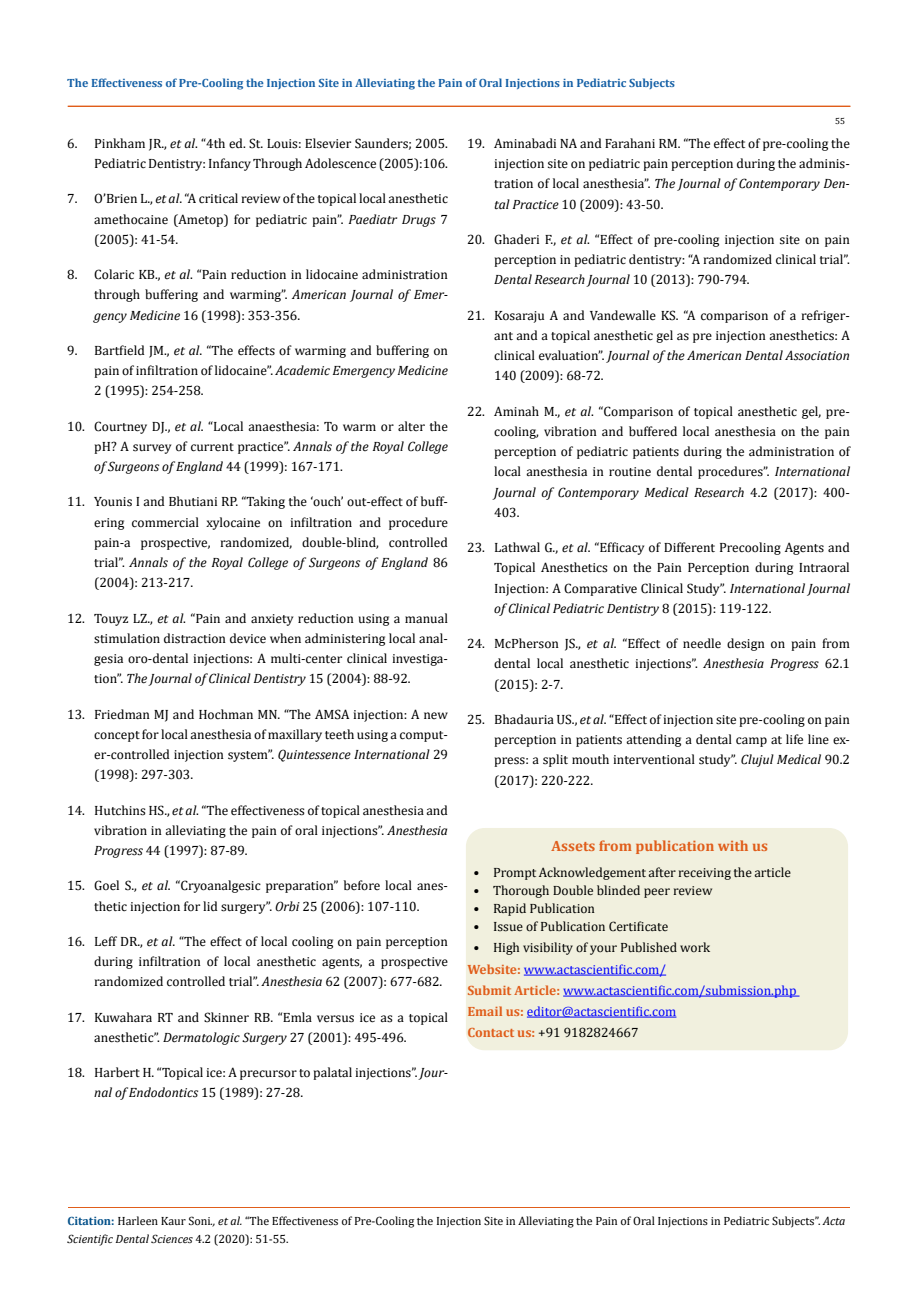
<style>
.page{position:relative;width:917px;height:1314px;background:#fff}
.page>*{position:absolute;margin:0;border:0;box-sizing:border-box;transform-origin:0 0}
.t1{font:700 15px "Cambria";color:#e05d1a}
.t2{font:13.5px/20.2px "Cambria";color:#000;text-align:justify}
.t3{font:13.5px/21px "Cambria";color:#00f}
.t4{font:12px/18px "Cambria";color:#000}
.t5{font:700 12px "Cambria";color:#1560a6}
.t6{font:9px "Cambria";color:#000}
.s1{font-style:italic}
.s2{font-weight:700;color:#e05d1a}
.s3{color:#000}
.s4{font-weight:700;color:#035089}
</style>
<div class="page">
<div style="left:466px;top:829px;width:381px;height:221px;background:#f1f0de;border-radius:18px"></div>
<div style="left:466px;top:828px;width:382px;height:222px;border:2px solid #f1f0de;border-radius:18px"></div>
<hr style="left:524px;top:975px;width:142px;height:1px;background:#00f">
<hr style="left:563px;top:996px;width:236px;height:1px;background:#00f">
<hr style="left:527px;top:1017px;width:149px;height:1px;background:#00f">
<div style="left:68px;top:106px;width:782px;height:1px;border:1px solid #e05d1a"></div>
<hr style="left:68px;top:1207px;width:782px;height:1px;background:#e05d1a">
<p class="t5" style="left:67px;top:74px;width:609px">The Effectiveness of Pre-Cooling the Injection Site in Alleviating the Pain of Oral Injections in Pediatric Subjects</p>
<p class="t6" style="left:835px;top:115px;width:11px">55</p>
<p class="t2" style="left:67px;top:133px;width:382px;text-align:right">6. Pinkham JR., <span class="s1">et al</span>. “4th ed. St. Louis: Elsevier Saunders; 2005.<br>Pediatric Dentistry: Infancy Through Adolescence (2005):106.</p>
<p class="t2" style="left:94px;top:189px;width:355px;text-indent:-27px">7. O’Brien L., <span class="s1">et al</span>. “A critical review of the topical local anesthetic amethocaine (Ametop) for pediatric pain”. <span class="s1">Paediatr Drugs</span> 7 (2005): 41-54.</p>
<p class="t2" style="left:94px;top:264px;width:355px;text-indent:-27px">8. Colaric KB., <span class="s1">et al</span>. “Pain reduction in lidocaine administration through buffering and warming”. <span class="s1">American Journal of Emer&shy;gency Medicine</span> 16 (1998): 353-356.</p>
<p class="t2" style="left:94px;top:340px;width:355px;text-indent:-27px">9. Bartfield JM., <span class="s1">et al</span>. “The effects of warming and buffering on pain of infiltration of lidocaine”. <span class="s1">Academic Emergency Medicine </span>2 (1995): 254-258.</p>
<p class="t2" style="left:94px;top:416px;width:355px;text-indent:-27px">10. Courtney DJ., <span class="s1">et al</span>. “Local anaesthesia: To warm or alter the pH? A survey of current practice”. <span class="s1">Annals of the Royal College of Surgeons of England</span> 44 (1999): 167-171.</p>
<p class="t2" style="left:94px;top:492px;width:355px;text-indent:-27px">11. Younis I and Bhutiani RP. “Taking the ‘ouch’ out-effect of buff&shy;ering commercial xylocaine on infiltration and procedure pain-a prospective, randomized, double-blind, controlled trial”. <span class="s1">Annals of the Royal College of Surgeons of England</span> 86 (2004): 213-217.</p>
<p class="t2" style="left:94px;top:608px;width:355px;text-indent:-27px">12. Touyz LZ., <span class="s1">et al</span>. “Pain and anxiety reduction using a manual stimulation distraction device when administering local anal&shy;gesia oro-dental injections: A multi-center clinical investiga&shy;tion”. <span class="s1">The Journal of Clinical Dentistry</span> 15 (2004): 88-92.</p>
<p class="t2" style="left:94px;top:704px;width:355px;text-indent:-27px">13. Friedman MJ and Hochman MN. “The AMSA injection: A new concept for local anesthesia of maxillary teeth using a comput&shy;er-controlled injection system”. <span class="s1">Quintessence International</span> 29 (1998): 297-303.</p>
<p class="t2" style="left:94px;top:800px;width:355px;text-indent:-27px">14. Hutchins HS., <span class="s1">et al</span>. “The effectiveness of topical anesthesia and vibration in alleviating the pain of oral injections”. <span class="s1">Anesthesia Progress</span> 44 (1997): 87-89.</p>
<p class="t2" style="left:67px;top:876px;width:382px;text-align:center">15. Goel S., <span class="s1">et al</span>. “Cryoanalgesic preparation” before local anes&shy;thetic injection for lid surgery”. <span class="s1">Orbi</span> 25 (2006): 107-110.</p>
<p class="t2" style="left:94px;top:931px;width:355px;text-indent:-27px">16. Leff DR., <span class="s1">et al</span>. “The effect of local cooling on pain perception during infiltration of local anesthetic agents, a prospective randomized controlled trial”. <span class="s1">Anesthesia</span> 62 (2007): 677-682.</p>
<p class="t2" style="left:94px;top:1007px;width:355px;text-indent:-27px">17. Kuwahara RT and Skinner RB. “Emla versus ice as a topical anesthetic”. <span class="s1">Dermatologic Surgery</span> 27 (2001): 495-496.</p>
<p class="t2" style="left:94px;top:1062px;width:355px;text-indent:-27px">18. Harbert H. “Topical ice: A precursor to palatal injections”. <span class="s1">Jour&shy;nal of Endodontics</span> 15 (1989): 27-28.</p>
<p class="t2" style="left:494px;top:133px;width:357px;text-indent:-27px">19. Aminabadi NA and Farahani RM. “The effect of pre-cooling the injection site on pediatric pain perception during the adminis&shy;tration of local anesthesia”. <span class="s1">The Journal of Contemporary Den&shy;tal Practice</span> 10 (2009): 43-50.</p>
<p class="t2" style="left:494px;top:229px;width:357px;text-indent:-27px">20. Ghaderi F., <span class="s1">et al</span>. “Effect of pre-cooling injection site on pain perception in pediatric dentistry: “A randomized clinical trial”.<br><span class="s1">Dental Research Journal</span> 10 (2013): 790-794.</p>
<p class="t2" style="left:494px;top:305px;width:357px;text-indent:-27px">21. Kosaraju A and Vandewalle KS. “A comparison of a refriger&shy;ant and a topical anesthetic gel as pre injection anesthetics: A clinical evaluation”. <span class="s1">Journal of the American Dental Association </span>140 (2009): 68-72.</p>
<p class="t2" style="left:494px;top:401px;width:357px;text-indent:-27px">22. Aminah M., <span class="s1">et al</span>. “Comparison of topical anesthetic gel, pre&shy;cooling, vibration and buffered local anesthesia on the pain perception of pediatric patients during the administration of local anesthesia in routine dental procedures”. <span class="s1">International Journal of Contemporary Medical Research</span> 4.2 (2017): 400- 403.</p>
<p class="t2" style="left:494px;top:537px;width:357px;text-indent:-27px">23. Lathwal G., <span class="s1">et al</span>. “Efficacy of Different Precooling Agents and Topical Anesthetics on the Pain Perception during Intraoral Injection: A Comparative Clinical Study”. <span class="s1">International Journal of Clinical Pediatric Dentistry</span> 8 (2015): 119-122.</p>
<p class="t2" style="left:494px;top:633px;width:357px;text-indent:-27px">24. McPherson JS., <span class="s1">et al</span>. “Effect of needle design on pain from dental local anesthetic injections”. <span class="s1">Anesthesia Progress</span> 62.1 (2015): 2-7.</p>
<p class="t2" style="left:494px;top:709px;width:357px;text-indent:-27px">25. Bhadauria US., <span class="s1">et al</span>. “Effect of injection site pre-cooling on pain perception in patients attending a dental camp at life line ex&shy;press: a split mouth interventional study”. <span class="s1">Clujul Medical</span> 90.2 (2017): 220-222.</p>
<p class="t1" style="left:551px;top:835px;width:218px">Assets from publication with us</p>
<p class="t2" style="left:473px;top:862px;width:319px">• Prompt Acknowledgement after receiving the article</p>
<p class="t2" style="left:473px;top:880px;width:240px">• Thorough Double blinded peer review</p>
<p class="t2" style="left:473px;top:898px;width:123px">• Rapid Publication</p>
<p class="t2" style="left:473px;top:916px;width:196px">• Issue of Publication Certificate</p>
<p class="t2" style="left:473px;top:937px;width:238px">• High visibility of your Published work</p>
<p class="t3" style="left:467px;top:959px;width:330px"><span class="s2">Website:</span> www.actascientific.com/<br><span class="s2">Submit Article:</span> www.actascientific.com/submission.php <span class="s2">Email us:</span> editor@actascientific.com<br><span class="s2">Contact us:</span> <span class="s3">+91 9182824667</span></p>
<p class="t4" style="left:67px;top:1212px;width:779px"><span class="s4">Citation:</span> Harleen Kaur Soni<span class="s1">., et al.</span> “The Effectiveness of Pre-Cooling the Injection Site in Alleviating the Pain of Oral Injections in Pediatric Subjects”. <span class="s1">Acta<br>Scientific Dental Sciences</span> 4.2 (2020): 51-55.</p>
</div>
